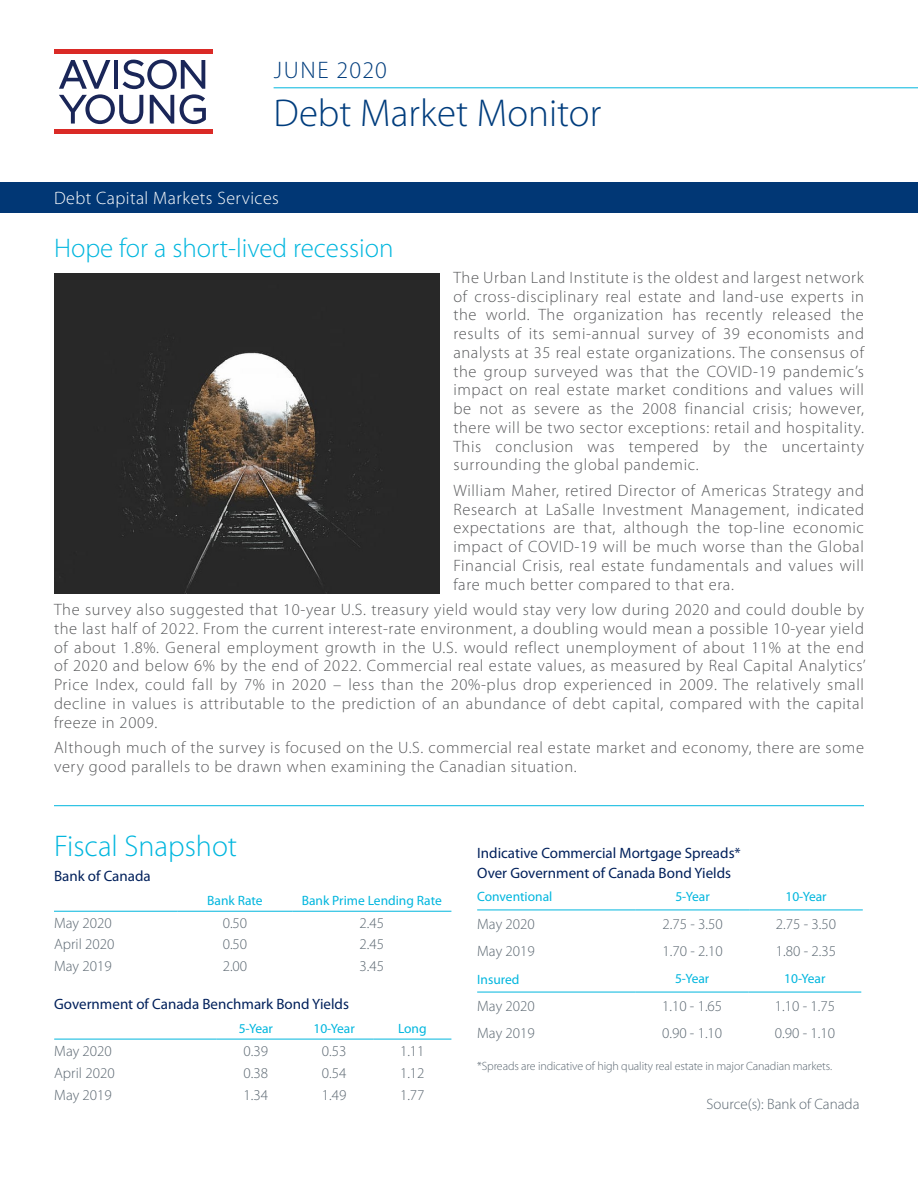
<style>
.page{position:relative;width:918px;height:1188px;background:#fff}
.page>*{position:absolute;margin:0;border:0;box-sizing:border-box;transform-origin:0 0}
.t1{font:300 39px "Myriad Pro";color:#013d7d}
.t2{font:300 30px "Myriad Pro";color:#00b6de}
.t3{font:300 27px "Myriad Pro";color:#00b6de}
.t4{font:300 24px "Myriad Pro";letter-spacing:.06em;color:#013d7d}
.t5{font:300 18px "Myriad Pro";letter-spacing:.025em;color:#fff}
.t6{font:300 16.5px/18.8px "Myriad Pro";letter-spacing:.04em;color:#57585a;text-align:justify}
.t7{font:300 15px "Myriad Pro";color:#5b6771}
.t8{font:15px "Myriad Pro";color:#00205b}
.t9{font:13.5px "Myriad Pro";color:#00b6de}
.TOC_Body{font:300 12px "Myriad Pro";letter-spacing:-.01em;color:#5b6771}
</style>
<div class="page">
<hr style="left:54px;top:911px;width:124px;height:1px;background:#00b6de">
<hr style="left:178px;top:911px;width:114px;height:1px;background:#00b6de">
<hr style="left:292px;top:911px;width:159px;height:1px;background:#00b6de">
<hr style="left:54px;top:1039px;width:163px;height:1px;background:#00b6de">
<hr style="left:217px;top:1039px;width:78px;height:1px;background:#00b6de">
<hr style="left:295px;top:1039px;width:78px;height:1px;background:#00b6de">
<hr style="left:373px;top:1039px;width:78px;height:1px;background:#00b6de">
<hr style="left:477px;top:910px;width:159px;height:1px;background:#00b6de">
<hr style="left:636px;top:910px;width:113px;height:1px;background:#00b6de">
<hr style="left:749px;top:910px;width:114px;height:1px;background:#00b6de">
<hr style="left:477px;top:992px;width:159px;height:1px;background:#00b6de">
<hr style="left:636px;top:992px;width:113px;height:1px;background:#00b6de">
<hr style="left:749px;top:992px;width:112px;height:1px;background:#00b6de">
<hr style="left:274px;top:87px;width:644px;height:1px;background:#00b6de">
<div style="left:0;top:183px;width:918px;height:30px;background:#013775"></div>
<div style="left:54px;top:49px;width:159px;height:5px;background:#da2a26"></div>
<hr style="left:54px;top:130px;width:159px;height:4px;background:#da2a26">
<svg style="left:59px;top:60px;width:147px;height:64px"></svg>
<img style="left:54px;top:273px;width:386px;height:321px">
<hr style="left:54px;top:805px;width:810px;height:1px;background:#00b6de">
<p class="t4" style="left:274px;top:56px;width:115px">JUNE 2020</p>
<p class="t1" style="left:274px;top:89px;width:329px">Debt Market Monitor</p>
<p class="t5" style="left:54px;top:187px;width:226px">Debt Capital Markets Services</p>
<p class="t3" style="left:54px;top:232px;width:341px">Hope for a short-lived recession</p>
<p class="t6" style="left:453px;top:268px;width:412px">The Urban Land Institute is the oldest and largest network of cross-disciplinary real estate and land-use experts in the world. The organization has recently released the results of its semi-annual survey of 39 economists and analysts at 35 real estate organizations. The consensus of the group surveyed was that the COVID-19 pandemic’s impact on real estate market conditions and values will be not as severe as the 2008 financial crisis; however, there will be two sector exceptions: retail and hospitality.<br>This conclusion was tempered by the uncertainty surrounding the global pandemic.</p>
<p class="t6" style="left:453px;top:481px;width:412px">William Maher, retired Director of Americas Strategy and Research at LaSalle Investment Management, indicated expectations are that, although the top-line economic impact of COVID-19 will be much worse than the Global Financial Crisis, real estate fundamentals and values will fare much better compared to that era.</p>
<p class="t6" style="left:54px;top:600px;width:813px">The survey also suggested that 10-year U.S. treasury yield would stay very low during 2020 and could double by the last half of 2022. From the current interest-rate environment, a doubling would mean a possible 10-year yield of about 1.8%. General employment growth in the U.S. would reflect unemployment of about 11% at the end of 2020 and below 6% by the end of 2022. Commercial real estate values, as measured by Real Capital Analytics’ Price Index, could fall by 7% in 2020 – less than the 20%-plus drop experienced in 2009. The relatively small decline in values is attributable to the prediction of an abundance of debt capital, compared with the capital freeze in 2009.</p>
<p class="t6" style="left:54px;top:738px;width:812px">Although much of the survey is focused on the U.S. commercial real estate market and economy, there are some very good parallels to be drawn when examining the Canadian situation.</p>
<p class="t2" style="left:54px;top:828px;width:185px">Fiscal Snapshot</p>
<p class="t8" style="left:54px;top:867px;width:98px">Bank of Canada</p>
<p class="t9" style="left:207px;top:892px;width:57px">Bank Rate</p>
<p class="t9" style="left:302px;top:892px;width:142px">Bank Prime Lending Rate</p>
<p class="t7" style="left:54px;top:914px;width:59px">May 2020</p>
<p class="t7" style="left:223px;top:914px;width:26px">0.50</p>
<p class="t7" style="left:360px;top:914px;width:26px">2.45</p>
<p class="t7" style="left:54px;top:935px;width:62px">April 2020</p>
<p class="t7" style="left:223px;top:935px;width:26px">0.50</p>
<p class="t7" style="left:360px;top:935px;width:26px">2.45</p>
<p class="t7" style="left:54px;top:957px;width:59px">May 2019</p>
<p class="t7" style="left:223px;top:957px;width:26px">2.00</p>
<p class="t7" style="left:360px;top:957px;width:26px">3.45</p>
<p class="t8" style="left:54px;top:995px;width:296px">Government of Canada Benchmark Bond Yields</p>
<p class="t9" style="left:239px;top:1020px;width:36px">5-Year</p>
<p class="t9" style="left:313px;top:1020px;width:43px">10-Year</p>
<p class="t9" style="left:398px;top:1020px;width:30px">Long</p>
<p class="t7" style="left:54px;top:1042px;width:59px">May 2020</p>
<p class="t7" style="left:244px;top:1042px;width:26px">0.39</p>
<p class="t7" style="left:322px;top:1042px;width:26px">0.53</p>
<p class="t7" style="left:400px;top:1042px;width:26px">1.11</p>
<p class="t7" style="left:54px;top:1064px;width:62px">April 2020</p>
<p class="t7" style="left:244px;top:1064px;width:26px">0.38</p>
<p class="t7" style="left:322px;top:1064px;width:26px">0.54</p>
<p class="t7" style="left:400px;top:1064px;width:26px">1.12</p>
<p class="t7" style="left:54px;top:1086px;width:59px">May 2019</p>
<p class="t7" style="left:244px;top:1086px;width:26px">1.34</p>
<p class="t7" style="left:322px;top:1086px;width:26px">1.49</p>
<p class="t7" style="left:400px;top:1086px;width:26px">1.77</p>
<p class="t8" style="left:477px;top:844px;width:265px">Indicative Commercial Mortgage Spreads*</p>
<p class="t8" style="left:477px;top:864px;width:256px">Over Government of Canada Bond Yields</p>
<p class="t9" style="left:477px;top:888px;width:77px">Conventional</p>
<p class="t9" style="left:675px;top:888px;width:36px">5-Year</p>
<p class="t9" style="left:785px;top:888px;width:43px">10-Year</p>
<p class="t7" style="left:477px;top:915px;width:59px">May 2020</p>
<p class="t7" style="left:662px;top:915px;width:62px">2.75 - 3.50</p>
<p class="t7" style="left:776px;top:915px;width:62px">2.75 - 3.50</p>
<p class="t7" style="left:477px;top:942px;width:59px">May 2019</p>
<p class="t7" style="left:662px;top:942px;width:62px">1.70 - 2.10</p>
<p class="t7" style="left:776px;top:942px;width:62px">1.80 - 2.35</p>
<p class="t9" style="left:477px;top:971px;width:44px">Insured</p>
<p class="t9" style="left:675px;top:971px;width:36px">5-Year</p>
<p class="t9" style="left:784px;top:971px;width:43px">10-Year</p>
<p class="t7" style="left:477px;top:997px;width:59px">May 2020</p>
<p class="t7" style="left:662px;top:997px;width:62px">1.10 - 1.65</p>
<p class="t7" style="left:775px;top:997px;width:62px">1.10 - 1.75</p>
<p class="t7" style="left:477px;top:1024px;width:59px">May 2019</p>
<p class="t7" style="left:662px;top:1024px;width:62px">0.90 - 1.10</p>
<p class="t7" style="left:775px;top:1024px;width:62px">0.90 - 1.10</p>
<p class="TOC_Body" style="left:477px;top:1058px;width:356px">*Spreads are indicative of high quality real estate in major Canadian markets.</p>
<p class="t7" style="left:706px;top:1095px;width:155px">Source(s): Bank of Canada</p>
</div>
